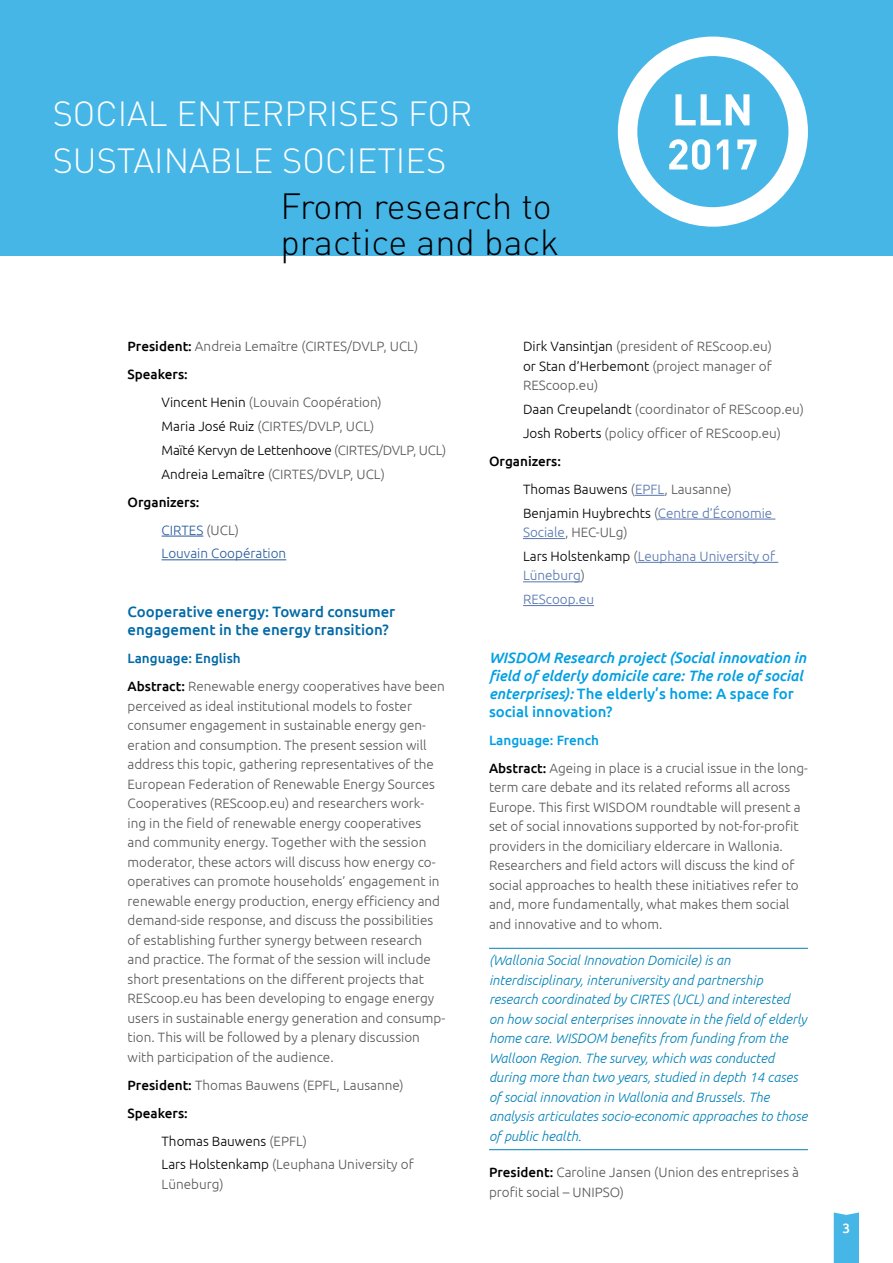
<style>
.page{position:relative;width:893px;height:1263px;background:#fff}
.page>*{position:absolute;margin:0;border:0;box-sizing:border-box;transform-origin:0 0}
.t1{font:300 36px/36px "DIN";color:#000}
.t2{font:300 34.5px/47.4px "DIN";color:#fff}
.t3{font:italic 500 15px/18px "Ubuntu";color:#009fe3}
.t4{font:500 15px/18px "Ubuntu";color:#0069a7}
.t5{font:300 13.5px/19.5px "Ubuntu";color:#575756}
.t6{font:italic 300 13.5px/19.5px "Ubuntu";color:#0081b8}
.t7{font:300 13.5px/23.7px "Ubuntu";color:#000}
.t8{font:300 13.5px/19.5px "Ubuntu";color:#5576af}
.t9{font:500 13.5px/28px "Ubuntu";color:#000}
.t10{font:300 13.5px "Ubuntu";color:#275b9b}
.t11{font:500 13.5px "Ubuntu";color:#fff}
.s1{font-weight:500;color:#000}
.s2{color:#000}
.s3{color:#575756}
.s4{font-weight:300;color:#275b9b}
.s5{font-weight:300;color:#575756}
.s6{font-weight:500;color:#0069a7}
.s7{font-weight:500}
.s8{color:#5576af}
.s9{font-style:normal}
.s10{font-weight:500;color:#009fe3}
</style>
<div class="page">
<div style="left:0;top:0;width:893px;height:255px;background:#46b6e6"></div>
<svg style="left:834px;top:1212px;width:25px;height:51px"></svg>
<svg style="left:622px;top:39px;width:182px;height:182px"></svg>
<div style="left:618px;top:37px;width:190px;height:190px;border:20px solid #fff;border-radius:50%"></div>
<svg style="left:675px;top:94px;width:74px;height:31px"></svg>
<svg style="left:669px;top:139px;width:87px;height:31px"></svg>
<hr style="left:162px;top:536px;width:41px;height:1px;background:#275b9b">
<hr style="left:162px;top:559px;width:124px;height:1px;background:#275b9b">
<hr style="left:635px;top:495px;width:30px;height:1px;background:#5576af">
<hr style="left:658px;top:519px;width:117px;height:1px;background:#5576af">
<hr style="left:523px;top:538px;width:42px;height:1px;background:#5576af">
<hr style="left:638px;top:562px;width:140px;height:1px;background:#5576af">
<hr style="left:523px;top:581px;width:58px;height:1px;background:#5576af">
<hr style="left:523px;top:605px;width:71px;height:1px;background:#5576af">
<hr style="left:489px;top:948px;width:319px;height:1px;background:#0081b8">
<hr style="left:489px;top:1149px;width:319px;height:1px;background:#0081b8">
<h2 class="t2" style="left:53px;top:90px;width:421px">SOCIAL ENTERPRISES FOR<br>SUSTAINABLE SOCIETIES</h2>
<h1 class="t1" style="left:280px;top:188px;width:280px">From research to practice and back</h1>
<p class="t5" style="left:128px;top:336px;width:292px"><span class="s1">President:</span> Andreia Lemaître (CIRTES/DVLP, UCL)</p>
<p class="t9" style="left:128px;top:360px;width:62px">Speakers:</p>
<p class="t5" style="left:162px;top:392px;width:222px"><span class="s2">Vincent Henin</span> (Louvain Coopération)</p>
<p class="t7" style="left:162px;top:414px;width:286px">Maria José Ruiz <span class="s3">(CIRTES/DVLP, UCL)<br></span>Maïté Kervyn de Lettenhoove <span class="s3">(CIRTES/DVLP, UCL)<br></span>Andreia Lemaître <span class="s3">(CIRTES/DVLP, UCL)</span></p>
<p class="t9" style="left:162px;top:487px;width:79px;text-indent:-34px">Organizers:<br><span class="s4">CIRTES</span> <span class="s5">(UCL)</span></p>
<p class="t10" style="left:162px;top:545px;width:126px">Louvain Coopération</p>
<p class="t4" style="left:128px;top:602px;width:269px">Cooperative energy: Toward consumer engagement in the energy transition?</p>
<p class="t5" style="left:128px;top:644px;width:319px;line-height:28px"><span class="s6">Language: English<br></span><span class="s1">Abstract:</span> Renewable energy cooperatives have been</p>
<p class="t5" style="left:128px;top:696px;width:319px">perceived as ideal institutional models to foster consumer engagement in sustainable energy gen&shy;eration and consumption. The present session will address this topic, gathering representatives of the European Federation of Renewable Energy Sources Cooperatives (REScoop.eu) and researchers work&shy;ing in the field of renewable energy cooperatives and community energy. Together with the session moderator, these actors will discuss how energy co&shy;operatives can promote households’ engagement in renewable energy production, energy efficiency and demand-side response, and discuss the possibilities of establishing further synergy between research and practice. The format of the session will include short presentations on the different projects that REScoop.eu has been developing to engage energy users in sustainable energy generation and consump&shy;tion. This will be followed by a plenary discussion with participation of the audience.</p>
<p class="t5" style="left:128px;top:1075px;width:278px"><span class="s1">President:</span> Thomas Bauwens (EPFL, Lausanne)</p>
<p class="t9" style="left:128px;top:1098px;width:62px">Speakers:</p>
<p class="t7" style="left:162px;top:1128px;width:147px">Thomas Bauwens <span class="s3">(EPFL)</span></p>
<p class="t5" style="left:162px;top:1154px;width:254px"><span class="s2">Lars Holstenkamp</span> (Leuphana University of<br>Lüneburg)</p>
<p class="t5" style="left:523px;top:336px;width:250px;text-align:justify"><span class="s2">Dirk Vansintjan</span> (president of REScoop.eu) <span class="s2">or Stan d’Herbemont</span> (project manager of REScoop.eu)</p>
<p class="t5" style="left:523px;top:397px;width:282px;line-height:23.7px"><span class="s2">Daan Creupelandt</span> (coordinator of REScoop.eu)<br><span class="s2">Josh Roberts</span> (policy officer of REScoop.eu)</p>
<p class="t7" style="left:523px;top:447px;width:210px;line-height:28px;text-indent:-34px"><span class="s7">Organizers:<br></span>Thomas Bauwens <span class="s3">(</span><span class="s8">EPFL</span><span class="s3">, Lausanne)</span></p>
<p class="t8" style="left:523px;top:503px;width:251px"><span class="s2">Benjamin Huybrechts</span> <span class="s3">(</span>Centre d’Économie<br>Sociale<span class="s3">, HEC-ULg)</span></p>
<p class="t8" style="left:523px;top:546px;width:254px"><span class="s2">Lars Holstenkamp</span> <span class="s3">(</span>Leuphana University of<br>Lüneburg<span class="s3">)</span></p>
<p class="t8" style="left:523px;top:589px;width:73px">REScoop.eu</p>
<p class="t3" style="left:489px;top:648px;width:319px">WISDOM Research project (Social innovation in field of elderly domicile care: The role of social enterprises): <span class="s9">The elderly’s home: A space for social innovation?</span></p>
<p class="t5" style="left:489px;top:726px;width:320px;line-height:28px"><span class="s10">Language: French<br></span><span class="s1">Abstract:</span> Ageing in place is a crucial issue in the long-</p>
<p class="t5" style="left:489px;top:777px;width:313px">term care debate and its related reforms all across Europe. This first WISDOM roundtable will present a set of social innovations supported by not-for-profit providers in the domiciliary eldercare in Wallonia.<br>Researchers and field actors will discuss the kind of social approaches to health these initiatives refer to and, more fundamentally, what makes them social and innovative and to whom.</p>
<p class="t6" style="left:489px;top:950px;width:320px">(Wallonia Social Innovation Domicile) is an interdisciplinary, interuniversity and partnership research coordinated by CIRTES (UCL) and interested on how social enterprises innovate in the field of elderly home care. WISDOM benefits from funding from the Walloon Region. The survey, which was conducted during more than two years, studied in depth 14 cases of social innovation in Wallonia and Brussels. The analysis articulates socio-economic approaches to those of public health.</p>
<p class="t5" style="left:489px;top:1162px;width:312px"><span class="s1">President:</span> Caroline Jansen (Union des entreprises à profit social – UNIPSO)</p>
<p class="t11" style="left:842px;top:1220px;width:9px">3</p>
</div>
